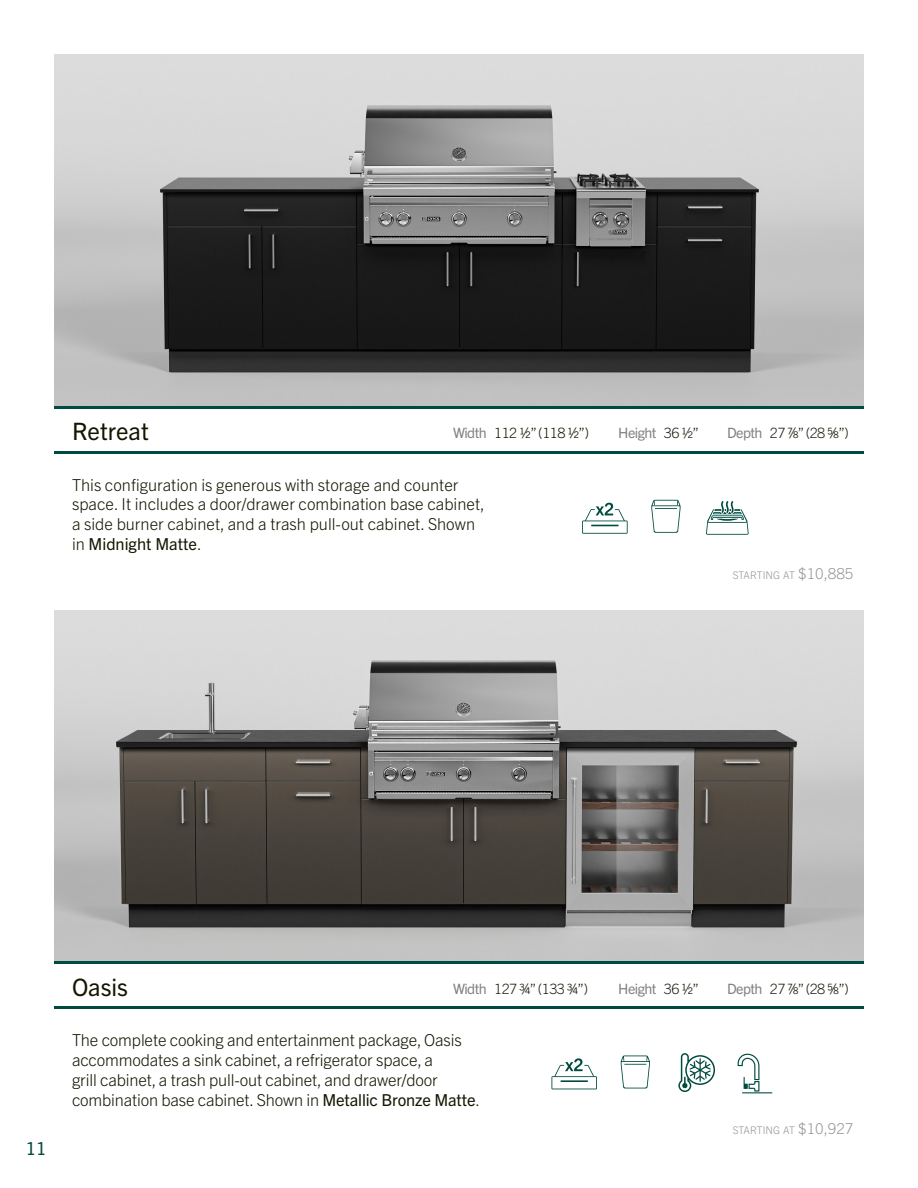
<style>
.page{position:relative;width:918px;height:1188px;background:#fff}
.page>*{position:absolute;margin:0;border:0;box-sizing:border-box;transform-origin:0 0}
.t1{font:24px "Trade Gothic Next LT Pro";color:#141500}
.t2{font:18px "Trade Gothic Next LT Pro";color:#044a3f}
.t3{font:300 16.5px/19.8px "Trade Gothic Next LT Pro";letter-spacing:-.01em;color:#141500}
.t4{font:300 14.25px "Trade Gothic Next LT Pro";color:#1a1b0e}
.t5{font:14.25px "Trade Gothic Next LT Pro";letter-spacing:-.04em;color:#808283}
.t6{font:300 14.25px "Trade Gothic Next LT Pro";color:#141500}
.t7{font:300 10.5px "Trade Gothic Next LT Pro";color:#969490}
.s1{font-weight:400;color:#808283}
.s2{font-weight:300;color:#1a1b0e}
.s3{font-weight:400}
.s4{font-size:15px}
</style>
<div class="page">
<img style="left:54px;top:610px;width:810px;height:351px">
<svg style="left:621px;top:1056px;width:29px;height:32px"></svg>
<svg style="left:551px;top:1058px;width:46px;height:31px"></svg>
<hr style="left:561px;top:1080px;width:27px;height:2px;background:#004b3f">
<svg style="left:738px;top:1054px;width:21px;height:38px"></svg>
<hr style="left:742px;top:1092px;width:30px;height:1px;background:#004b3f">
<svg style="left:678px;top:1053px;width:37px;height:39px"></svg>
<hr style="left:54px;top:1006px;width:810px;height:3px;background:#004b3f">
<hr style="left:54px;top:961px;width:810px;height:3px;background:#004b3f">
<img style="left:54px;top:55px;width:810px;height:351px">
<hr style="left:54px;top:451px;width:810px;height:2px;background:#004b3f">
<hr style="left:54px;top:406px;width:810px;height:2px;background:#004b3f">
<svg style="left:651px;top:500px;width:30px;height:33px"></svg>
<svg style="left:582px;top:503px;width:46px;height:31px"></svg>
<svg style="left:706px;top:501px;width:43px;height:34px"></svg>
<h1 class="t1" style="left:72px;top:415px;width:78px">Retreat</h1>
<p class="t6" style="left:453px;top:423px;width:138px"><span class="s1">Width</span> 112 1/2” (118 1/2”)</p>
<p class="t5" style="left:618px;top:423px;width:82px">Height <span class="s2">36 1/2”</span></p>
<p class="t4" style="left:727px;top:423px;width:123px"><span class="s1">Depth</span> 27 7/8” (28 5/8”)</p>
<p class="t3" style="left:72px;top:474px;width:414px">This configuration is generous with storage and counter space. It includes a door/drawer combination base cabinet, a side burner cabinet, and a trash pull-out cabinet. Shown in <span class="s3">Midnight Matte</span>.</p>
<p class="t7" style="left:733px;top:567px;width:122px">STARTING AT <span class="s4">$10,885</span></p>
<p class="t2" style="left:26px;top:1136px;width:22px">11</p>
<h1 class="t1" style="left:72px;top:970px;width:58px">Oasis</h1>
<p class="t4" style="left:453px;top:979px;width:137px"><span class="s1">Width</span> 127 3/4” (133 3/4”)</p>
<p class="t5" style="left:618px;top:979px;width:82px">Height <span class="s2">36 1/2”</span></p>
<p class="t4" style="left:727px;top:979px;width:123px"><span class="s1">Depth</span> 27 7/8” (28 5/8”)</p>
<p class="t3" style="left:72px;top:1029px;width:409px">The complete cooking and entertainment package, Oasis accommodates a sink cabinet, a refrigerator space, a<br>grill cabinet, a trash pull-out cabinet, and drawer/door combination base cabinet. Shown in <span class="s3">Metallic Bronze Matte</span>.</p>
<p class="t7" style="left:733px;top:1123px;width:122px">STARTING AT <span class="s4">$10,927</span></p>
</div>
